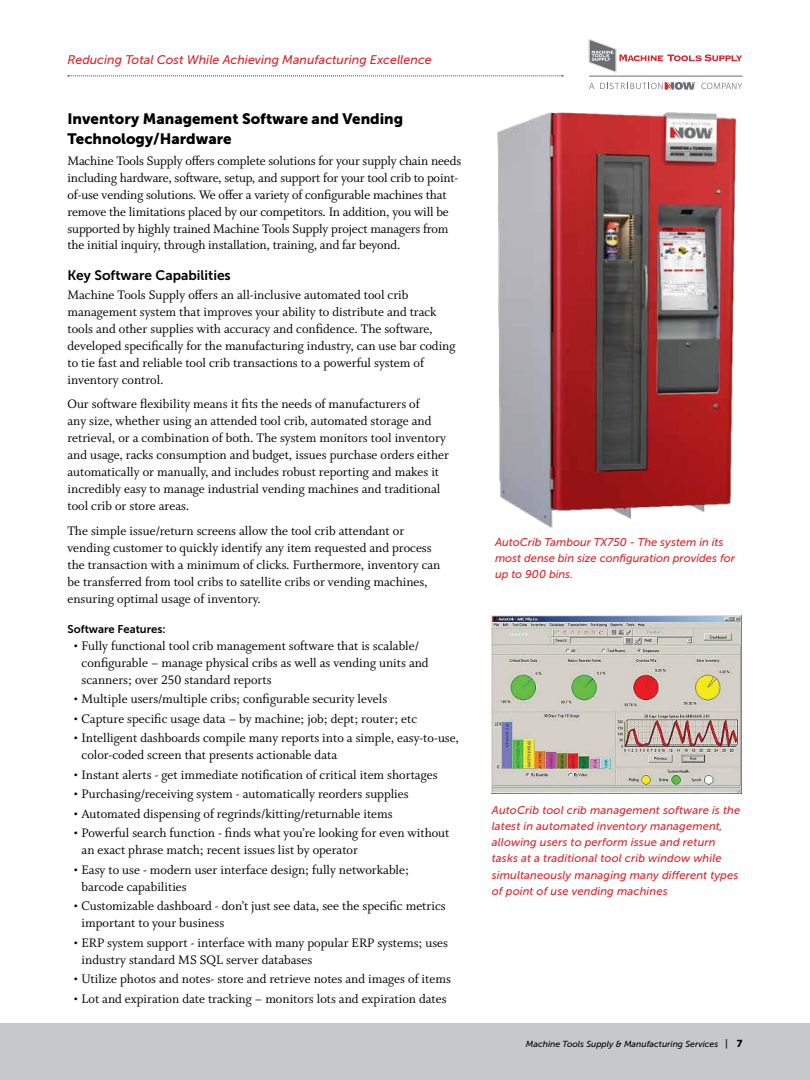
<style>
.page{position:relative;width:810px;height:1080px;background:#fff}
.page>*{position:absolute;margin:0;border:0;box-sizing:border-box;transform-origin:0 0}
.t1{font:15px/20.1px "Museo Sans 900";color:#000}
.t2{font:13.75px/17px "Whitman Roman LF";color:#000}
.t3{font:13.75px "Museo Sans 700";color:#000}
.t4{font:italic 12.5px "Museo Sans 500";color:#d9272d}
.t5{font:italic 11.25px/16.2px "Museo Sans 500";letter-spacing:.01em;color:#d9272d}
.t6{font:11.25px "Museo Sans 700";color:#000}
.t7{font:italic 8.75px "Museo Sans 500";color:#000}
.s1{font-style:normal;font-size:10px}
.s2{font-family:"Museo Sans 900";font-style:normal;font-size:10px}
</style>
<div class="page">
<img style="left:497px;top:112px;width:240px;height:416px">
<img style="left:492px;top:615px;width:250px;height:179px">
<div style="left:0;top:1024px;width:810px;height:56px;background:#c7c8ca"></div>
<svg style="left:68px;top:76px;width:495px;height:1px"></svg>
<svg style="left:589px;top:39px;width:153px;height:34px"></svg>
<svg style="left:600px;top:81px;width:95px;height:10px"></svg>
<hr style="left:589px;top:76px;width:153px;height:1px;background:#6d6e71">
<svg style="left:589px;top:83px;width:5px;height:6px"></svg>
<svg style="left:701px;top:83px;width:41px;height:6px"></svg>
<p class="t4" style="left:68px;top:53px;width:366px">Reducing Total Cost While Achieving Manufacturing Excellence</p>
<p class="t1" style="left:68px;top:108px;width:337px">Inventory Management Software and Vending<br>Technology/Hardware</p>
<p class="t2" style="left:68px;top:152px;width:395px">Machine Tools Supply offers complete solutions for your supply chain needs including hardware, software, setup, and support for your tool crib to point&shy;of-use vending solutions. We offer a variety of configurable machines that remove the limitations placed by our competitors. In addition, you will be supported by highly trained Machine Tools Supply project managers from the initial inquiry, through installation, training, and far beyond.</p>
<p class="t3" style="left:68px;top:267px;width:165px">Key Software Capabilities</p>
<p class="t2" style="left:68px;top:287px;width:390px">Machine Tools Supply offers an all-inclusive automated tool crib management system that improves your ability to distribute and track tools and other supplies with accuracy and confidence. The software, developed specifically for the manufacturing industry, can use bar coding to tie fast and reliable tool crib transactions to a powerful system of inventory control.</p>
<p class="t2" style="left:68px;top:396px;width:383px">Our software flexibility means it fits the needs of manufacturers of<br>any size, whether using an attended tool crib, automated storage and retrieval, or a combination of both. The system monitors tool inventory and usage, racks consumption and budget, issues purchase orders either automatically or manually, and includes robust reporting and makes it incredibly easy to manage industrial vending machines and traditional tool crib or store areas.</p>
<p class="t2" style="left:68px;top:522px;width:374px">The simple issue/return screens allow the tool crib attendant or vending customer to quickly identify any item requested and process the transaction with a minimum of clicks. Furthermore, inventory can be transferred from tool cribs to satellite cribs or vending machines, ensuring optimal usage of inventory.</p>
<p class="t6" style="left:68px;top:623px;width:100px">Software Features:</p>
<p class="t2" style="left:82px;top:637px;width:349px;text-indent:-8px">• Fully functional tool crib management software that is scalable/ configurable – manage physical cribs as well as vending units and scanners; over 250 standard reports</p>
<p class="t2" style="left:73px;top:691px;width:316px">• Multiple users/multiple cribs; configurable security levels</p>
<p class="t2" style="left:73px;top:710px;width:346px">• Capture specific usage data – by machine; job; dept; router; etc</p>
<p class="t2" style="left:82px;top:730px;width:379px;text-indent:-8px">• Intelligent dashboards compile many reports into a simple, easy-to-use, color-coded screen that presents actionable data</p>
<p class="t2" style="left:73px;top:766px;width:366px">• Instant alerts - get immediate notification of critical item shortages</p>
<p class="t2" style="left:73px;top:786px;width:337px">• Purchasing/receiving system - automatically reorders supplies</p>
<p class="t2" style="left:73px;top:805px;width:321px">• Automated dispensing of regrinds/kitting/returnable items</p>
<p class="t2" style="left:82px;top:825px;width:369px;text-indent:-8px">• Powerful search function - finds what you’re looking for even without an exact phrase match; recent issues list by operator</p>
<p class="t2" style="left:82px;top:861px;width:329px;text-indent:-8px">• Easy to use - modern user interface design; fully networkable; barcode capabilities</p>
<p class="t2" style="left:82px;top:898px;width:366px;text-indent:-8px">• Customizable dashboard - don’t just see data, see the specific metrics important to your business</p>
<p class="t2" style="left:82px;top:934px;width:368px;text-indent:-8px">• ERP system support - interface with many popular ERP systems; uses industry standard MS SQL server databases</p>
<p class="t2" style="left:73px;top:971px;width:379px">• Utilize photos and notes- store and retrieve notes and images of items</p>
<p class="t2" style="left:73px;top:990px;width:375px">• Lot and expiration date tracking – monitors lots and expiration dates</p>
<p class="t5" style="left:495px;top:534px;width:242px">AutoCrib Tambour TX750 - The system in its most dense bin size configuration provides for up to 900 bins.</p>
<p class="t5" style="left:492px;top:802px;width:250px">AutoCrib tool crib management software is the latest in automated inventory management, allowing users to perform issue and return tasks at a traditional tool crib window while simultaneously managing many different types of point of use vending machines</p>
<p class="t7" style="left:526px;top:1039px;width:218px">Machine Tools Supply &amp; Manufacturing Services <span class="s1">|</span> <span class="s2">7</span></p>
</div>
